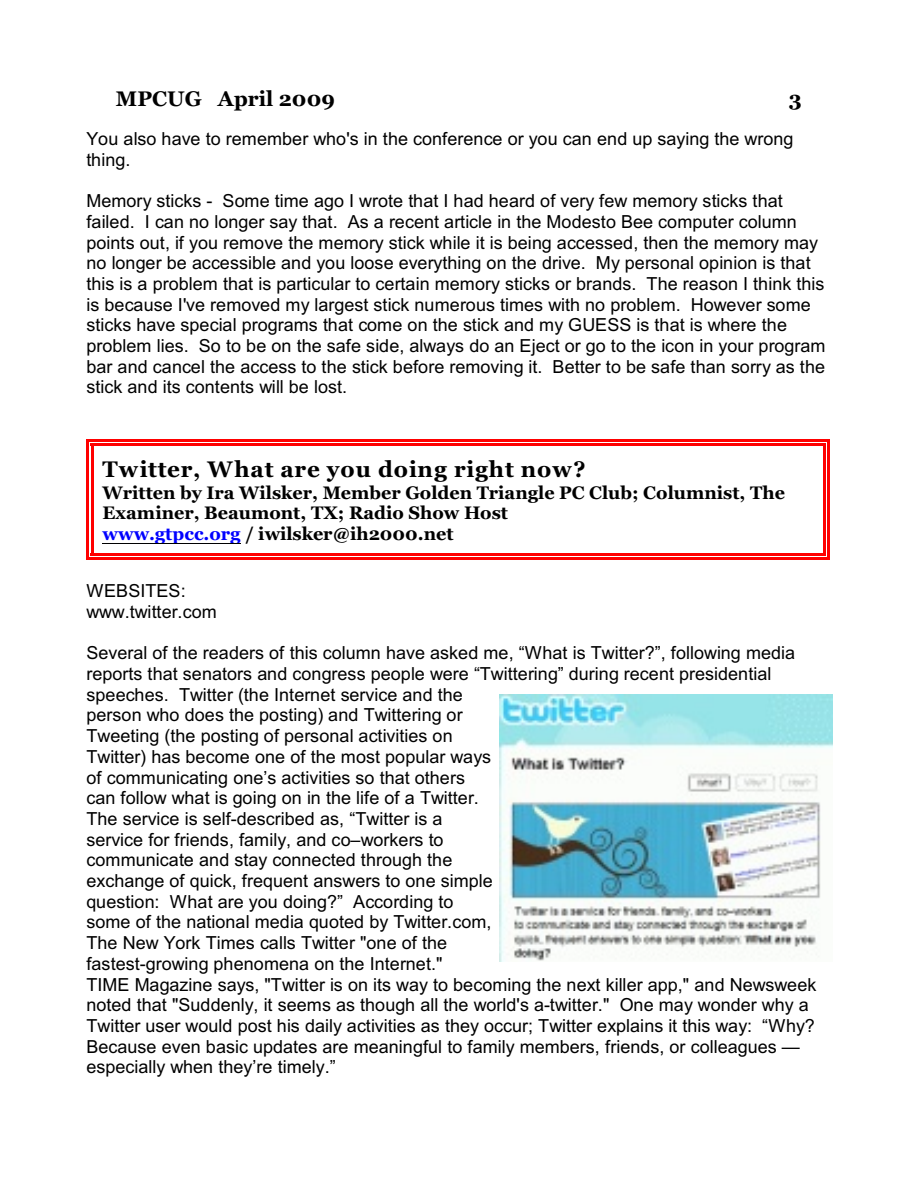
<style>
.page{position:relative;width:918px;height:1188px;background:#fff}
.page>*{position:absolute;margin:0;border:0;box-sizing:border-box;transform-origin:0 0}
.t1{font:700 22.35px "Georgia";letter-spacing:.04em;color:#000}
.t2{font:700 21px "Georgia";letter-spacing:.01em;color:#000}
.t3{font:18px/20.7px "Arial";letter-spacing:.005em;color:#000}
.t4{font:700 18px/20.5px "Georgia";color:#000}
.s1{color:#00f}
</style>
<div class="page">
<hr style="left:103px;top:543px;width:138px;height:1px;background:#000">
<hr style="left:91px;top:443px;width:2px;height:112px;background:#f00">
<hr style="left:823px;top:443px;width:3px;height:112px;background:#f00">
<hr style="left:91px;top:443px;width:735px;height:3px;background:#f00">
<hr style="left:91px;top:553px;width:735px;height:3px;background:#f00">
<hr style="left:86px;top:439px;width:3px;height:121px;background:#f00">
<hr style="left:828px;top:439px;width:2px;height:121px;background:#f00">
<hr style="left:86px;top:439px;width:744px;height:3px;background:#f00">
<hr style="left:86px;top:557px;width:744px;height:3px;background:#f00">
<img style="left:500px;top:695px;width:332px;height:267px">
<p class="t2" style="left:116px;top:90px;width:221px">MPCUG April 2009</p>
<p class="t2" style="left:789px;top:90px;width:15px">3</p>
<p class="t3" style="left:86px;top:130px;width:709px">You also have to remember who's in the conference or you can end up saying the wrong thing.</p>
<p class="t3" style="left:86px;top:192px;width:741px">Memory sticks - Some time ago I wrote that I had heard of very few memory sticks that failed. I can no longer say that. As a recent article in the Modesto Bee computer column points out, if you remove the memory stick while it is being accessed, then the memory may no longer be accessible and you loose everything on the drive. My personal opinion is that this is a problem that is particular to certain memory sticks or brands. The reason I think this is because I've removed my largest stick numerous times with no problem. However some sticks have special programs that come on the stick and my GUESS is that is where the problem lies. So to be on the safe side, always do an Eject or go to the icon in your program bar and cancel the access to the stick before removing it. Better to be safe than sorry as the stick and its contents will be lost.</p>
<p class="t1" style="left:103px;top:460px;width:485px">Twitter, What are you doing right now?</p>
<p class="t4" style="left:103px;top:484px;width:684px">Written by Ira Wilsker, Member Golden Triangle PC Club; Columnist, The<br>Examiner, Beaumont, TX; Radio Show Host<br><span class="s1">www.gtpcc.org</span> / iwilsker@ih2000.net</p>
<p class="t3" style="left:86px;top:582px;width:132px">WEBSITES: www.twitter.com</p>
<p class="t3" style="left:86px;top:644px;width:732px">Several of the readers of this column have asked me, “What is Twitter?”, following media reports that senators and congress people were “Twittering” during recent presidential speeches. Twitter (the Internet service and the<br>person who does the posting) and Twittering or<br>Tweeting (the posting of personal activities on<br>Twitter) has become one of the most popular ways<br>of communicating one’s activities so that others<br>can follow what is going on in the life of a Twitter.<br>The service is self-described as, “Twitter is a<br>service for friends, family, and co–workers to<br>communicate and stay connected through the<br>exchange of quick, frequent answers to one simple<br>question: What are you doing?” According to<br>some of the national media quoted by Twitter.com,<br>The New York Times calls Twitter "one of the<br>fastest-growing phenomena on the Internet."<br>TIME Magazine says, "Twitter is on its way to becoming the next killer app," and Newsweek noted that "Suddenly, it seems as though all the world's a-twitter." One may wonder why a Twitter user would post his daily activities as they occur; Twitter explains it this way: “Why?<br>Because even basic updates are meaningful to family members, friends, or colleagues — especially when they’re timely.”</p>
</div>
